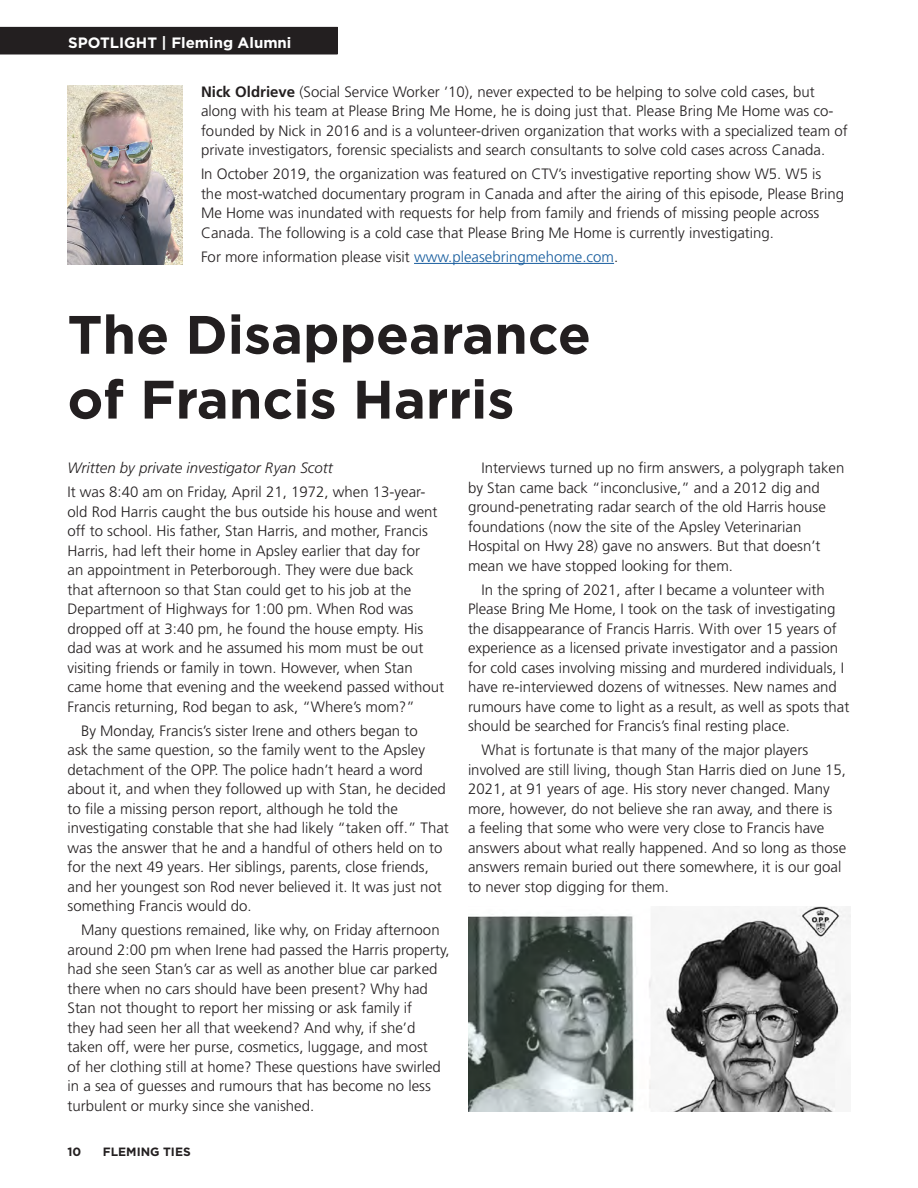
<style>
.page{position:relative;width:918px;height:1188px;background:#fff}
.page>*{position:absolute;margin:0;border:0;box-sizing:border-box;transform-origin:0 0}
.head1{font:700 54px/64.8px "Gotham";color:#231f20}
.body_copy{font:300 15px/19.5px "Frutiger LT Std";color:#231f20}
.body_copy-2{font:italic 300 15px "Frutiger LT Std";color:#231f20}
.t1{font:700 15px "Gotham";color:#fff}
.t2{font:700 12px "Gotham";color:#231f20}
.s1{font-weight:700}
.s2{color:#175d9e}
</style>
<div class="page">
<img style="left:468px;top:907px;width:382px;height:204px">
<img style="left:68px;top:86px;width:115px;height:178px">
<div style="left:0;top:27px;width:338px;height:27px;background:#231f20"></div>
<hr style="left:414px;top:263px;width:200px;height:1px;background:#175d9e">
<p class="t1" style="left:68px;top:34px;width:225px">SPOTLIGHT | Fleming Alumni</p>
<p class="body_copy" style="left:201px;top:82px;width:648px"><span class="s1">Nick Oldrieve</span> (Social Service Worker ’10), never expected to be helping to solve cold cases, but along with his team at Please Bring Me Home, he is doing just that. Please Bring Me Home was co&shy;founded by Nick in 2016 and is a volunteer-driven organization that works with a specialized team of private investigators, forensic specialists and search consultants to solve cold cases across Canada.</p>
<p class="body_copy" style="left:201px;top:165px;width:645px">In October 2019, the organization was featured on CTV’s investigative reporting show W5. W5 is the most-watched documentary program in Canada and after the airing of this episode, Please Bring Me Home was inundated with requests for help from family and friends of missing people across Canada. The following is a cold case that Please Bring Me Home is currently investigating.</p>
<p class="body_copy" style="left:201px;top:247px;width:419px">For more information please visit <span class="s2">www.pleasebringmehome.com</span>.</p>
<h1 class="head1" style="left:68px;top:301px;width:525px">The Disappearance of Francis Harris</h1>
<p class="body_copy-2" style="left:68px;top:459px;width:267px">Written by private investigator Ryan Scott</p>
<p class="body_copy" style="left:68px;top:482px;width:378px">It was 8:40 am on Friday, April 21, 1972, when 13-year&shy;old Rod Harris caught the bus outside his house and went off to school. His father, Stan Harris, and mother, Francis Harris, had left their home in Apsley earlier that day for<br>an appointment in Peterborough. They were due back<br>that afternoon so that Stan could get to his job at the Department of Highways for 1:00 pm. When Rod was dropped off at 3:40 pm, he found the house empty. His dad was at work and he assumed his mom must be out visiting friends or family in town. However, when Stan came home that evening and the weekend passed without Francis returning, Rod began to ask, “Where’s mom?”</p>
<p class="body_copy" style="left:68px;top:721px;width:383px;text-indent:14px">By Monday, Francis’s sister Irene and others began to<br>ask the same question, so the family went to the Apsley detachment of the OPP. The police hadn’t heard a word about it, and when they followed up with Stan, he decided to file a missing person report, although he told the investigating constable that she had likely “taken off.” That was the answer that he and a handful of others held on to for the next 49 years. Her siblings, parents, close friends, and her youngest son Rod never believed it. It was just not something Francis would do.</p>
<p class="body_copy" style="left:68px;top:920px;width:384px;text-indent:14px">Many questions remained, like why, on Friday afternoon around 2:00 pm when Irene had passed the Harris property, had she seen Stan’s car as well as another blue car parked there when no cars should have been present? Why had Stan not thought to report her missing or ask family if<br>they had seen her all that weekend? And why, if she’d taken off, were her purse, cosmetics, luggage, and most<br>of her clothing still at home? These questions have swirled in a sea of guesses and rumours that has become no less turbulent or murky since she vanished.</p>
<p class="t2" style="left:68px;top:1144px;width:15px">10</p>
<p class="t2" style="left:103px;top:1144px;width:89px">FLEMING TIES</p>
<p class="body_copy" style="left:468px;top:458px;width:378px;text-indent:14px">Interviews turned up no firm answers, a polygraph taken by Stan came back “inconclusive,” and a 2012 dig and ground-penetrating radar search of the old Harris house foundations (now the site of the Apsley Veterinarian Hospital on Hwy 28) gave no answers. But that doesn’t mean we have stopped looking for them.</p>
<p class="body_copy" style="left:468px;top:580px;width:383px;text-indent:14px">In the spring of 2021, after I became a volunteer with Please Bring Me Home, I took on the task of investigating the disappearance of Francis Harris. With over 15 years of experience as a licensed private investigator and a passion for cold cases involving missing and murdered individuals, I have re-interviewed dozens of witnesses. New names and rumours have come to light as a result, as well as spots that should be searched for Francis’s final resting place.</p>
<p class="body_copy" style="left:468px;top:740px;width:380px;text-indent:14px">What is fortunate is that many of the major players involved are still living, though Stan Harris died on June 15, 2021, at 91 years of age. His story never changed. Many more, however, do not believe she ran away, and there is<br>a feeling that some who were very close to Francis have answers about what really happened. And so long as those answers remain buried out there somewhere, it is our goal to never stop digging for them.</p>
</div>
